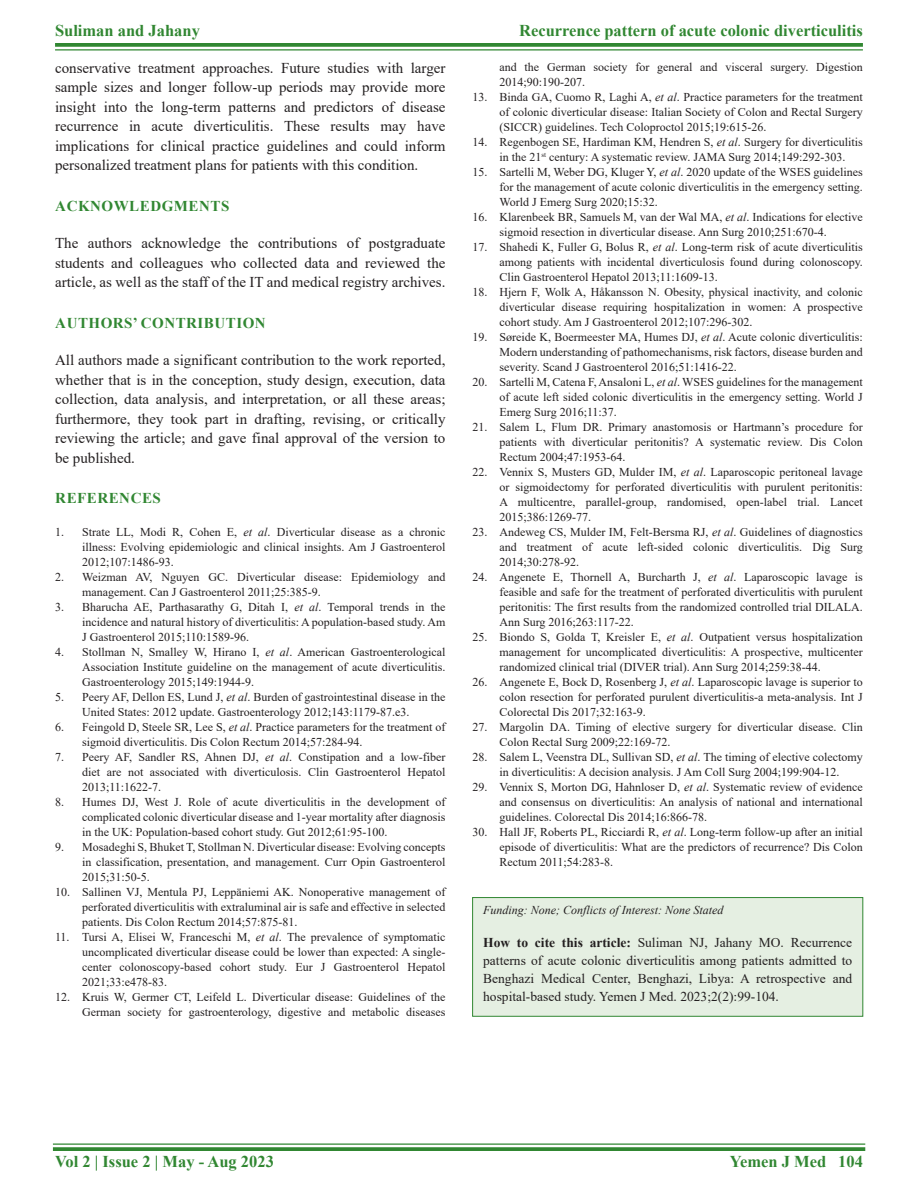
<style>
.page{position:relative;width:918px;height:1188px;background:#fff}
.page>*{position:absolute;margin:0;border:0;box-sizing:border-box;transform-origin:0 0}
.t1{font:700 16.5px "Times New Roman";color:#318732}
.TXFL{font:15px/19.5px "Times New Roman";color:#231f20;text-align:justify}
.t2{font:700 15px "Times New Roman";letter-spacing:.035em;color:#318732}
.HTC{font:13.5px/18px "Times New Roman";color:#231f20;text-align:justify}
.REF{font:12px/15px "Times New Roman";color:#231f20;text-align:justify}
.SRC{font:italic 12px "Times New Roman";color:#231f20}
.s1{font-style:italic}
.s2{font-weight:700}
</style>
<div class="page">
<svg style="left:55px;top:43px;width:808px;height:4px;background:#3d8e3e"></svg>
<hr style="left:55px;top:49px;width:808px;height:2px;background:#318732">
<div style="left:473px;top:898px;width:390px;height:118px;background:#e5efe2"></div>
<div style="left:473px;top:897px;width:390px;height:119px;border:1px solid #318732"></div>
<hr style="left:53px;top:1143px;width:812px;height:2px;background:#318732">
<svg style="left:53px;top:1147px;width:812px;height:4px;background:#3d8e3e"></svg>
<h1 class="t1" style="left:55px;top:18px;width:146px">Suliman and Jahany</h1>
<h1 class="t1" style="left:519px;top:18px;width:345px">Recurrence pattern of acute colonic diverticulitis</h1>
<p class="TXFL" style="left:55px;top:58px;width:392px">conservative treatment approaches. Future studies with larger sample sizes and longer follow-up periods may provide more insight into the long-term patterns and predictors of disease recurrence in acute diverticulitis. These results may have implications for clinical practice guidelines and could inform personalized treatment plans for patients with this condition.</p>
<h1 class="t2" style="left:55px;top:195px;width:176px">ACKNOWLEDGMENTS</h1>
<p class="TXFL" style="left:55px;top:233px;width:392px">The authors acknowledge the contributions of postgraduate students and colleagues who collected data and reviewed the article, as well as the staff of the IT and medical registry archives.</p>
<h1 class="t2" style="left:55px;top:312px;width:212px">AUTHORS’ CONTRIBUTION</h1>
<p class="TXFL" style="left:55px;top:350px;width:392px">All authors made a significant contribution to the work reported, whether that is in the conception, study design, execution, data collection, data analysis, and interpretation, or all these areas; furthermore, they took part in drafting, revising, or critically reviewing the article; and gave final approval of the version to be published.</p>
<h1 class="t2" style="left:55px;top:488px;width:107px">REFERENCES</h1>
<p class="REF" style="left:82px;top:525px;width:365px;text-indent:-27px">1. Strate LL, Modi R, Cohen E, <span class="s1">et al</span>. Diverticular disease as a chronic illness: Evolving epidemiologic and clinical insights. Am J Gastroenterol 2012;107:1486-93.</p>
<p class="REF" style="left:82px;top:570px;width:365px;text-indent:-27px">2. Weizman AV, Nguyen GC. Diverticular disease: Epidemiology and management. Can J Gastroenterol 2011;25:385-9.</p>
<p class="REF" style="left:82px;top:600px;width:365px;text-indent:-27px">3. Bharucha AE, Parthasarathy G, Ditah I, <span class="s1">et al</span>. Temporal trends in the incidence and natural history of diverticulitis: A population-based study. Am J Gastroenterol 2015;110:1589-96.</p>
<p class="REF" style="left:82px;top:645px;width:365px;text-indent:-27px">4. Stollman N, Smalley W, Hirano I, <span class="s1">et al</span>. American Gastroenterological Association Institute guideline on the management of acute diverticulitis.<br>Gastroenterology 2015;149:1944-9.</p>
<p class="REF" style="left:82px;top:690px;width:365px;text-indent:-27px">5. Peery AF, Dellon ES, Lund J, <span class="s1">et al</span>. Burden of gastrointestinal disease in the<br>United States: 2012 update. Gastroenterology 2012;143:1179-87.e3.</p>
<p class="REF" style="left:82px;top:720px;width:365px;text-indent:-27px">6. Feingold D, Steele SR, Lee S, <span class="s1">et al</span>. Practice parameters for the treatment of sigmoid diverticulitis. Dis Colon Rectum 2014;57:284-94.</p>
<p class="REF" style="left:82px;top:750px;width:365px;text-indent:-27px">7. Peery AF, Sandler RS, Ahnen DJ, <span class="s1">et al</span>. Constipation and a low-fiber diet are not associated with diverticulosis. Clin Gastroenterol Hepatol 2013;11:1622-7.</p>
<p class="REF" style="left:82px;top:795px;width:365px;text-indent:-27px">8. Humes DJ, West J. Role of acute diverticulitis in the development of complicated colonic diverticular disease and 1-year mortality after diagnosis in the UK: Population-based cohort study. Gut 2012;61:95-100.</p>
<p class="REF" style="left:82px;top:840px;width:365px;text-indent:-27px">9. Mosadeghi S, Bhuket T, Stollman N. Diverticular disease: Evolving concepts in classification, presentation, and management. Curr Opin Gastroenterol 2015;31:50-5.</p>
<p class="REF" style="left:82px;top:885px;width:365px;text-indent:-27px">10. Sallinen VJ, Mentula PJ, Leppäniemi AK. Nonoperative management of perforated diverticulitis with extraluminal air is safe and effective in selected patients. Dis Colon Rectum 2014;57:875-81.</p>
<p class="REF" style="left:82px;top:930px;width:365px;text-indent:-27px">11. Tursi A, Elisei W, Franceschi M, <span class="s1">et al</span>. The prevalence of symptomatic uncomplicated diverticular disease could be lower than expected: A single&shy;center colonoscopy-based cohort study. Eur J Gastroenterol Hepatol 2021;33:e478-83.</p>
<p class="REF" style="left:55px;top:990px;width:392px;text-align:right">12. Kruis W, Germer CT, Leifeld L. Diverticular disease: Guidelines of the<br>German society for gastroenterology, digestive and metabolic diseases</p>
<p class="REF" style="left:500px;top:59px;width:365px">and the German society for general and visceral surgery. Digestion<br>2014;90:190-207.</p>
<p class="REF" style="left:500px;top:89px;width:365px;text-indent:-27px">13. Binda GA, Cuomo R, Laghi A, <span class="s1">et al</span>. Practice parameters for the treatment of colonic diverticular disease: Italian Society of Colon and Rectal Surgery (SICCR) guidelines. Tech Coloproctol 2015;19:615-26.</p>
<p class="REF" style="left:500px;top:134px;width:365px;text-indent:-27px">14. Regenbogen SE, Hardiman KM, Hendren S, <span class="s1">et al</span>. Surgery for diverticulitis in the 21<sup>st</sup> century: A systematic review. JAMA Surg 2014;149:292-303.</p>
<p class="REF" style="left:500px;top:164px;width:365px;text-indent:-27px">15. Sartelli M, Weber DG, Kluger Y, <span class="s1">et al</span>. 2020 update of the WSES guidelines for the management of acute colonic diverticulitis in the emergency setting.<br>World J Emerg Surg 2020;15:32.</p>
<p class="REF" style="left:500px;top:209px;width:365px;text-indent:-27px">16. Klarenbeek BR, Samuels M, van der Wal MA, <span class="s1">et al</span>. Indications for elective sigmoid resection in diverticular disease. Ann Surg 2010;251:670-4.</p>
<p class="REF" style="left:500px;top:239px;width:365px;text-indent:-27px">17. Shahedi K, Fuller G, Bolus R, <span class="s1">et al</span>. Long-term risk of acute diverticulitis among patients with incidental diverticulosis found during colonoscopy.<br>Clin Gastroenterol Hepatol 2013;11:1609-13.</p>
<p class="REF" style="left:500px;top:284px;width:365px;text-indent:-27px">18. Hjern F, Wolk A, Håkansson N. Obesity, physical inactivity, and colonic diverticular disease requiring hospitalization in women: A prospective cohort study. Am J Gastroenterol 2012;107:296-302.</p>
<p class="REF" style="left:500px;top:329px;width:365px;text-indent:-27px">19. Søreide K, Boermeester MA, Humes DJ, <span class="s1">et al</span>. Acute colonic diverticulitis:<br>Modern understanding of pathomechanisms, risk factors, disease burden and severity. Scand J Gastroenterol 2016;51:1416-22.</p>
<p class="REF" style="left:500px;top:374px;width:365px;text-indent:-27px">20. Sartelli M, Catena F, Ansaloni L, <span class="s1">et al</span>. WSES guidelines for the management of acute left sided colonic diverticulitis in the emergency setting. World J Emerg Surg 2016;11:37.</p>
<p class="REF" style="left:500px;top:419px;width:365px;text-indent:-27px">21. Salem L, Flum DR. Primary anastomosis or Hartmann’s procedure for patients with diverticular peritonitis? A systematic review. Dis Colon Rectum 2004;47:1953-64.</p>
<p class="REF" style="left:500px;top:464px;width:365px;text-indent:-27px">22. Vennix S, Musters GD, Mulder IM, <span class="s1">et al</span>. Laparoscopic peritoneal lavage or sigmoidectomy for perforated diverticulitis with purulent peritonitis:<br>A multicentre, parallel-group, randomised, open-label trial. Lancet 2015;386:1269-77.</p>
<p class="REF" style="left:500px;top:524px;width:365px;text-indent:-27px">23. Andeweg CS, Mulder IM, Felt-Bersma RJ, <span class="s1">et al</span>. Guidelines of diagnostics and treatment of acute left-sided colonic diverticulitis. Dig Surg 2014;30:278-92.</p>
<p class="REF" style="left:500px;top:569px;width:365px;text-indent:-27px">24. Angenete E, Thornell A, Burcharth J, <span class="s1">et al</span>. Laparoscopic lavage is feasible and safe for the treatment of perforated diverticulitis with purulent peritonitis: The first results from the randomized controlled trial DILALA.<br>Ann Surg 2016;263:117-22.</p>
<p class="REF" style="left:500px;top:629px;width:365px;text-indent:-27px">25. Biondo S, Golda T, Kreisler E, <span class="s1">et al</span>. Outpatient versus hospitalization management for uncomplicated diverticulitis: A prospective, multicenter randomized clinical trial (DIVER trial). Ann Surg 2014;259:38-44.</p>
<p class="REF" style="left:500px;top:674px;width:365px;text-indent:-27px">26. Angenete E, Bock D, Rosenberg J, <span class="s1">et al</span>. Laparoscopic lavage is superior to colon resection for perforated purulent diverticulitis-a meta-analysis. Int J Colorectal Dis 2017;32:163-9.</p>
<p class="REF" style="left:500px;top:719px;width:365px;text-indent:-27px">27. Margolin DA. Timing of elective surgery for diverticular disease. Clin<br>Colon Rectal Surg 2009;22:169-72.</p>
<p class="REF" style="left:472px;top:749px;width:392px;text-align:center">28. Salem L, Veenstra DL, Sullivan SD, <span class="s1">et al</span>. The timing of elective colectomy in diverticulitis: A decision analysis. J Am Coll Surg 2004;199:904-12.</p>
<p class="REF" style="left:500px;top:779px;width:365px;text-indent:-27px">29. Vennix S, Morton DG, Hahnloser D, <span class="s1">et al</span>. Systematic review of evidence and consensus on diverticulitis: An analysis of national and international guidelines. Colorectal Dis 2014;16:866-78.</p>
<p class="REF" style="left:500px;top:824px;width:365px;text-indent:-27px">30. Hall JF, Roberts PL, Ricciardi R, <span class="s1">et al</span>. Long-term follow-up after an initial episode of diverticulitis: What are the predictors of recurrence? Dis Colon Rectum 2011;54:283-8.</p>
<p class="SRC" style="left:483px;top:902px;width:242px">Funding: None; Conflicts of Interest: None Stated</p>
<p class="HTC" style="left:483px;top:933px;width:371px"><span class="s2">How to cite this article:</span> Suliman NJ, Jahany MO. Recurrence patterns of acute colonic diverticulitis among patients admitted to Benghazi Medical Center, Benghazi, Libya: A retrospective and hospital-based study. Yemen J Med. 2023;2(2):99-104.</p>
<h1 class="t1" style="left:55px;top:1150px;width:220px">Vol 2 | Issue 2 | May - Aug 2023</h1>
<h1 class="t1" style="left:730px;top:1150px;width:134px">Yemen J Med 104</h1>
</div>
